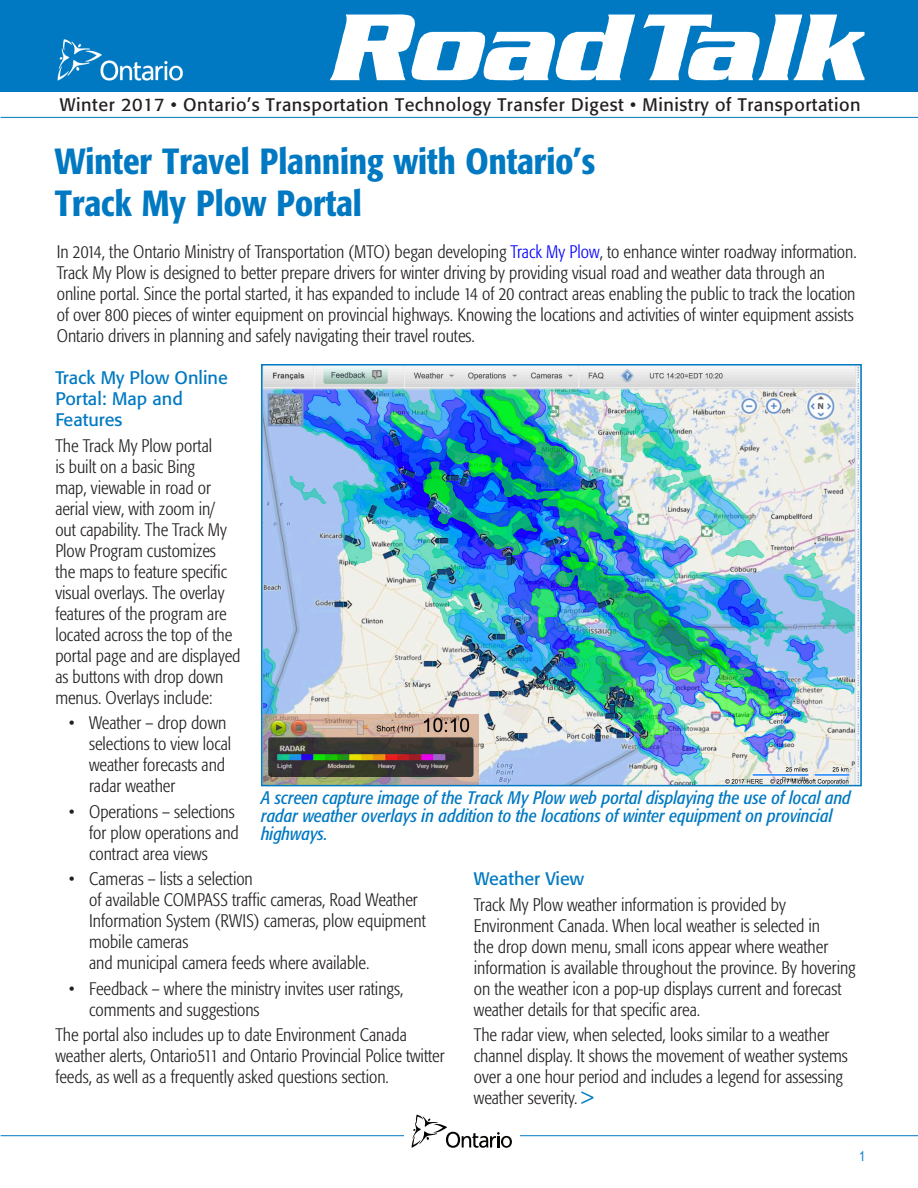
<style>
.page{position:relative;width:918px;height:1188px;background:#fff}
.page>*{position:absolute;margin:0;border:0;box-sizing:border-box;transform-origin:0 0}
.Sub_Heading{font:500 condensed 36px/42px "Formata";color:#0079c2}
.t1{font:300 condensed 18px/21px "Formata";color:#231f20}
.t2{font:italic condensed 18px/18px "Formata";color:#0079c2}
.Issue_Banner{font:18px "Formata";letter-spacing:.03em;color:#231f20}
.t3{font:18px/21px "Formata";color:#0079c2}
.t4{font:13.5px "Arial Narrow";color:#0079c2}
.s1{color:#00f}
.s2{font-weight:400;font-stretch:normal;color:#0079c2}
</style>
<div class="page">
<hr style="left:1px;top:117px;width:917px;height:1px;background:#0079c2">
<div style="left:1px;top:0;width:917px;height:91px;background:#0079c2"></div>
<img style="left:330px;top:14px;width:535px;height:66px">
<img style="left:49px;top:39px;width:138px;height:53px">
<hr style="left:1px;top:1135px;width:917px;height:1px;background:#0079c2">
<div style="left:404px;top:1111px;width:115px;height:40px;background:#fff"></div>
<svg style="left:412px;top:1115px;width:100px;height:33px"></svg>
<img style="left:264px;top:367px;width:595px;height:416px">
<div style="left:261px;top:364px;width:601px;height:422px;border:2px solid #0079c2"></div>
<p class="Issue_Banner" style="left:60px;top:93px;width:802px">Winter 2017 • Ontario’s Transportation Technology Transfer Digest • Ministry of Transportation</p>
<p class="Sub_Heading" style="left:55px;top:140px;width:542px">Winter Travel Planning with Ontario’s<br>Track My Plow Portal</p>
<p class="t1" style="left:57px;top:241px;width:802px">In 2014, the Ontario Ministry of Transportation (MTO) began developing <span class="s1">Track My Plow</span>, to enhance winter roadway information.</p>
<p class="t1" style="left:57px;top:262px;width:800px">Track My Plow is designed to better prepare drivers for winter driving by providing visual road and weather data through an online portal. Since the portal started, it has expanded to include 14 of 20 contract areas enabling the public to track the location of over 800 pieces of winter equipment on provincial highways. Knowing the locations and activities of winter equipment assists Ontario drivers in planning and safely navigating their travel routes.</p>
<p class="t3" style="left:55px;top:367px;width:174px">Track My Plow Online<br>Portal: Map and<br>Features</p>
<p class="t1" style="left:55px;top:435px;width:187px">The Track My Plow portal<br>is built on a basic Bing<br>map, viewable in road or aerial view, with zoom in/ out capability. The Track My<br>Plow Program customizes<br>the maps to feature specific visual overlays. The overlay features of the program are located across the top of the portal page and are displayed as buttons with drop down menus. Overlays include:</p>
<p class="t1" style="left:89px;top:713px;width:144px;text-indent:-20px">• Weather – drop down selections to view local weather forecasts and radar weather</p>
<p class="t1" style="left:89px;top:801px;width:151px;text-indent:-20px">• Operations – selections for plow operations and contract area views</p>
<p class="t1" style="left:89px;top:869px;width:338px;text-indent:-20px">• Cameras – lists a selection<br>of available COMPASS traffic cameras, Road Weather Information System (RWIS) cameras, plow equipment mobile cameras<br>and municipal camera feeds where available.</p>
<p class="t1" style="left:89px;top:978px;width:316px;text-indent:-20px">• Feedback – where the ministry invites user ratings, comments and suggestions</p>
<p class="t1" style="left:55px;top:1025px;width:391px">The portal also includes up to date Environment Canada weather alerts, Ontario511 and Ontario Provincial Police twitter feeds, as well as a frequently asked questions section.</p>
<p class="t2" style="left:261px;top:789px;width:591px">A screen capture image of the Track My Plow web portal displaying the use of local and radar weather overlays in addition to the locations of winter equipment on provincial highways.</p>
<p class="t3" style="left:474px;top:868px;width:112px">Weather View</p>
<p class="t1" style="left:474px;top:894px;width:383px">Track My Plow weather information is provided by Environment Canada. When local weather is selected in<br>the drop down menu, small icons appear where weather information is available throughout the province. By hovering on the weather icon a pop-up displays current and forecast weather details for that specific area.</p>
<p class="t1" style="left:474px;top:1025px;width:375px">The radar view, when selected, looks similar to a weather channel display. It shows the movement of weather systems over a one hour period and includes a legend for assessing weather severity. <span class="s2">&gt;</span></p>
<p class="t4" style="left:859px;top:1147px;width:8px">1</p>
</div>
